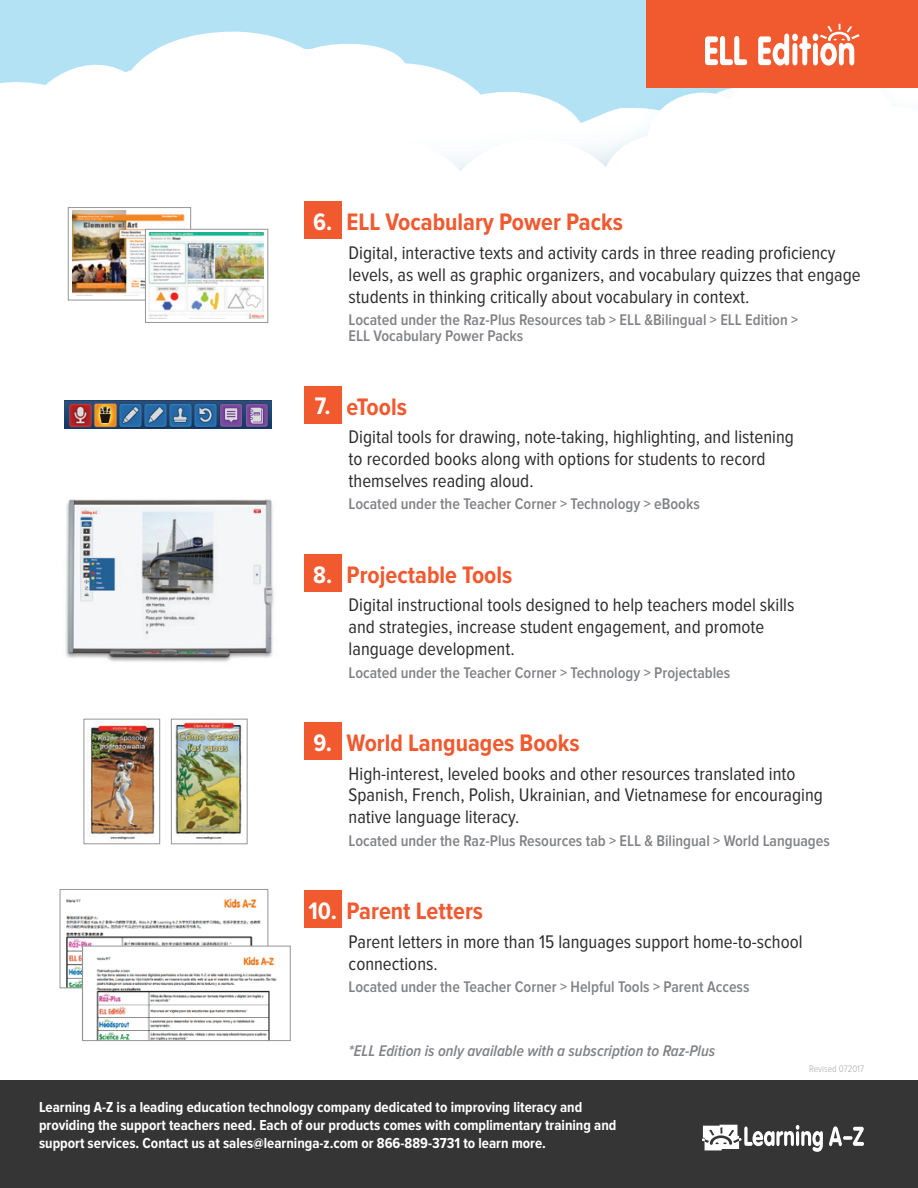
<style>
.page{position:relative;width:918px;height:1188px;background:#fff}
.page>*{position:absolute;margin:0;border:0;box-sizing:border-box;transform-origin:0 0}
.Product_Title-17{font:700 24.75px "Proxima Nova Cond";color:#f1592f}
.t1{font:700 24.75px "Proxima Nova Cond";color:#fff}
.Body-Indented{font:18.9px/21.9px "Proxima Nova Cond";color:#2e2b2c}
.Located{font:600 16.05px/16px "Proxima Nova Cond";color:#808285}
.Located-2{font:italic 600 16.05px "Proxima Nova Cond";color:#808285}
.t2{font:700 15px/18px "Proxima Nova Cond";color:#fff}
.t3{font:300 9.75px "Proxima Nova Cond";color:#a8a9ad}
.s1{color:#fff}
</style>
<div class="page">
<div style="left:0;top:0;width:918px;height:171px;background:#b4e2f5"></div>
<svg style="left:49px;top:32px;width:429px;height:108px;fill:#fff"></svg>
<div style="left:0;top:82px;width:262px;height:203px;background:#fff"></div>
<svg style="left:348px;top:92px;width:238px;height:48px;background:#f9fcfe"></svg>
<div style="left:586px;top:46px;width:332px;height:233px;background:#00b2b6;opacity:.07"></div>
<svg style="left:601px;top:61px;width:317px;height:79px;fill:#fff"></svg>
<svg style="left:751px;top:140px;width:167px;height:139px"></svg>
<svg style="left:857px;top:125px;width:61px;height:142px"></svg>
<svg style="left:601px;top:140px;width:150px;height:139px"></svg>
<svg style="left:179px;top:140px;width:422px;height:183px"></svg>
<div style="left:0;top:1080px;width:918px;height:108px;background:#363536"></div>
<svg style="left:702px;top:1125px;width:121px;height:27px"></svg>
<svg style="left:829px;top:1126px;width:13px;height:20px"></svg>
<svg style="left:843px;top:1136px;width:10px;height:4px"></svg>
<svg style="left:853px;top:1127px;width:11px;height:19px"></svg>
<div style="left:304px;top:202px;width:37px;height:37px;background:#f1592f"></div>
<div style="left:304px;top:386px;width:37px;height:37px;background:#f1592f"></div>
<div style="left:304px;top:554px;width:37px;height:38px;background:#f1592f"></div>
<div style="left:304px;top:722px;width:37px;height:38px;background:#f1592f"></div>
<div style="left:304px;top:891px;width:37px;height:37px;background:#f1592f"></div>
<svg style="left:70px;top:209px;width:119px;height:85px"></svg>
<img style="left:73px;top:211px;width:114px;height:85px">
<div style="left:68px;top:207px;width:123px;height:93px;border:1px solid #939598"></div>
<svg style="left:147px;top:231px;width:119px;height:90px"></svg>
<img style="left:149px;top:232px;width:114px;height:86px">
<div style="left:145px;top:229px;width:123px;height:94px;border:1px solid #939598"></div>
<img style="left:65px;top:401px;width:207px;height:28px">
<img style="left:65px;top:499px;width:209px;height:163px">
<img style="left:81px;top:508px;width:180px;height:132px">
<img style="left:88px;top:725px;width:67px;height:115px">
<div style="left:84px;top:719px;width:76px;height:125px;border:1px solid #939598"></div>
<img style="left:175px;top:722px;width:68px;height:118px">
<div style="left:171px;top:719px;width:77px;height:125px;border:1px solid #939598"></div>
<img style="left:66px;top:898px;width:200px;height:88px">
<div style="left:60px;top:889px;width:208px;height:99px;border:1px solid #939598"></div>
<img style="left:84px;top:948px;width:193px;height:91px">
<div style="left:82px;top:946px;width:209px;height:95px;border:1px solid #939598"></div>
<div style="left:646px;top:0;width:272px;height:88px;background:#f1592f"></div>
<svg style="left:705px;top:36px;width:42px;height:29px"></svg>
<svg style="left:758px;top:24px;width:102px;height:42px"></svg>
<p class="t1" style="left:313px;top:208px;width:21px">6.</p>
<p class="Product_Title-17" style="left:347px;top:208px;width:278px">ELL Vocabulary Power Packs</p>
<p class="Body-Indented" style="left:349px;top:242px;width:514px">Digital, interactive texts and activity cards in three reading proficiency levels, as well as graphic organizers, and vocabulary quizzes that engage students in thinking critically about vocabulary in context.</p>
<p class="Located" style="left:349px;top:312px;width:451px">Located under the Raz-Plus Resources tab &gt; ELL &amp;Bilingual &gt; ELL Edition &gt;<br>ELL Vocabulary Power Packs</p>
<p class="t1" style="left:315px;top:392px;width:17px">7.</p>
<p class="Product_Title-17" style="left:347px;top:393px;width:62px">eTools</p>
<p class="Body-Indented" style="left:349px;top:426px;width:447px">Digital tools for drawing, note-taking, highlighting, and listening to recorded books along with options for students to record themselves reading aloud.</p>
<p class="Located" style="left:349px;top:496px;width:353px">Located under the Teacher Corner &gt; Technology &gt; eBooks</p>
<p class="t1" style="left:313px;top:561px;width:21px">8.</p>
<p class="Product_Title-17" style="left:347px;top:561px;width:167px">Projectable Tools</p>
<p class="Body-Indented" style="left:349px;top:595px;width:447px">Digital instructional tools designed to help teachers model skills and strategies, increase student engagement, and promote language development.</p>
<p class="Located" style="left:349px;top:665px;width:383px">Located under the Teacher Corner &gt; Technology &gt; Projectables</p>
<p class="t1" style="left:313px;top:729px;width:20px">9.</p>
<p class="Product_Title-17" style="left:347px;top:729px;width:235px">World Languages Books</p>
<p class="Body-Indented" style="left:349px;top:763px;width:476px">High-interest, leveled books and other resources translated into<br>Spanish, French, Polish, Ukrainian, and Vietnamese for encouraging native language literacy.</p>
<p class="Located" style="left:349px;top:833px;width:483px">Located under the Raz-Plus Resources tab &gt; ELL &amp; Bilingual &gt; World Languages</p>
<p class="Product_Title-17" style="left:309px;top:897px;width:176px"><span class="s1">10.</span> Parent Letters</p>
<p class="Body-Indented" style="left:349px;top:931px;width:455px">Parent letters in more than 15 languages support home-to-school connections.</p>
<p class="Located" style="left:349px;top:979px;width:402px">Located under the Teacher Corner &gt; Helpful Tools &gt; Parent Access</p>
<p class="Located-2" style="left:349px;top:1041px;width:368px">*ELL Edition is only available with a subscription to Raz-Plus</p>
<p class="t2" style="left:39px;top:1098px;width:579px">Learning A-Z is a leading education technology company dedicated to improving literacy and providing the support teachers need. Each of our products comes with complimentary training and support services. Contact us at sales@learninga-z.com or 866-889-3731 to learn more.</p>
<p class="t3" style="left:809px;top:1063px;width:56px">Revised 072017</p>
</div>
